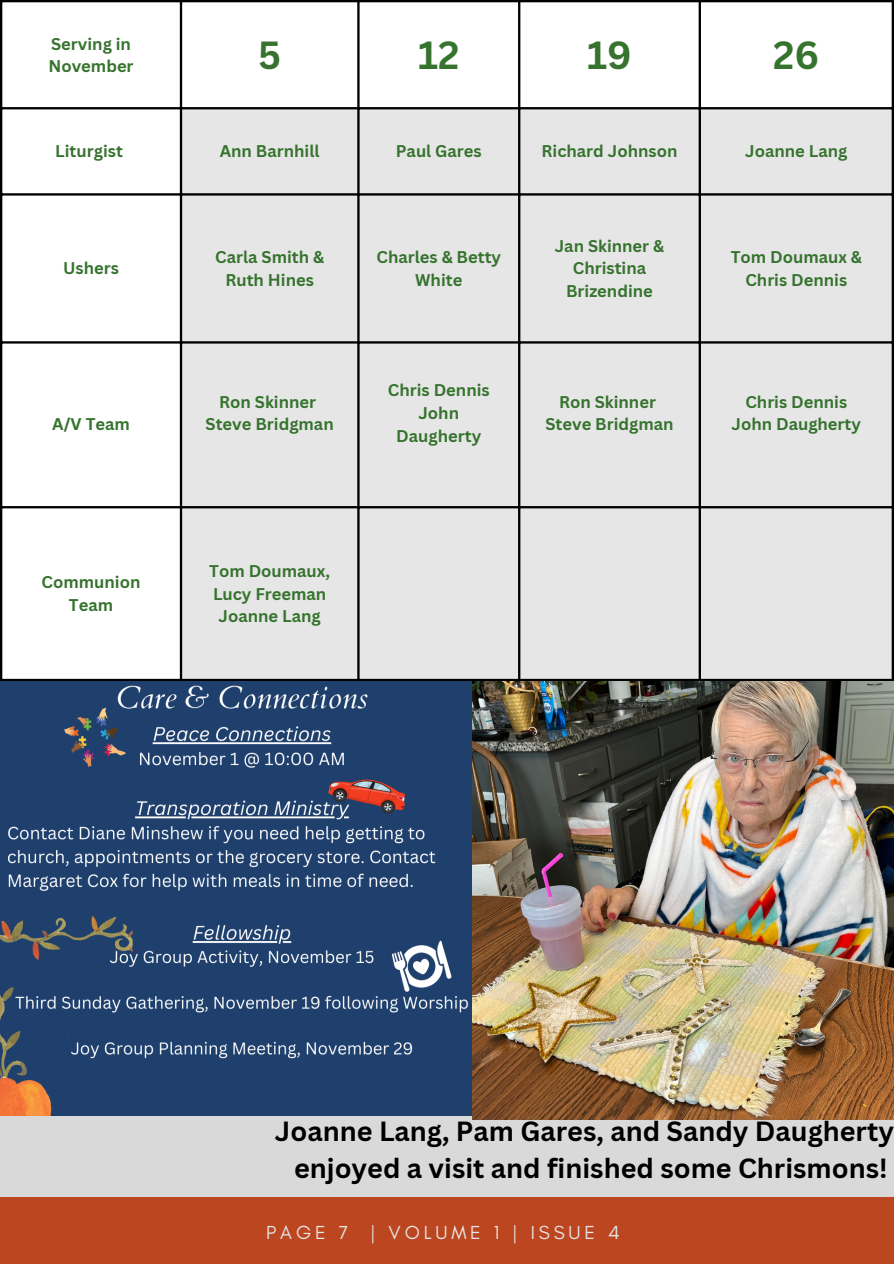
<style>
.page{position:relative;width:894px;height:1264px;background:#fff}
.page>*{position:absolute;margin:0;border:0;box-sizing:border-box;transform-origin:0 0}
.t1{font:700 38.25px "Canva Sans";color:#36732e}
.t2{font:700 27px/37.2px "Canva Sans";color:#000;text-align:center}
.t3{font:19.2px "Glacial Indifference";letter-spacing:.2em;color:#e6e6e6}
.t4{font:700 16.5px/22.5px "Canva Sans";color:#36732e;text-align:center}
</style>
<div class="page">
<div style="left:0;top:0;width:893px;height:1263px;background:#d9d9d9"></div>
<div style="left:0;top:1197px;width:893px;height:66px;background:#bc4620"></div>
<div style="left:2px;top:2px;width:889px;height:677px;background:#fff"></div>
<div style="left:182px;top:109px;width:709px;height:570px;background:#e6e6e6"></div>
<hr style="left:0;top:2px;width:2px;height:677px;background:#000">
<hr style="left:180px;top:2px;width:2px;height:677px;background:#000">
<hr style="left:357px;top:2px;width:2px;height:677px;background:#000">
<hr style="left:518px;top:2px;width:2px;height:677px;background:#000">
<hr style="left:698px;top:2px;width:2px;height:677px;background:#000">
<hr style="left:891px;top:2px;width:2px;height:677px;background:#000">
<hr style="left:0;top:0;width:893px;height:2px;background:#000">
<hr style="left:0;top:107px;width:893px;height:2px;background:#000">
<hr style="left:0;top:193px;width:893px;height:2px;background:#000">
<hr style="left:0;top:341px;width:893px;height:2px;background:#000">
<hr style="left:0;top:506px;width:893px;height:2px;background:#000">
<hr style="left:0;top:679px;width:893px;height:2px;background:#000">
<img style="left:472px;top:681px;width:421px;height:437px">
<img style="left:0;top:681px;width:471px;height:434px">
<p class="t4" style="left:48px;top:32px;width:87px;text-align:left">Serving in<br>November</p>
<p class="t1" style="left:258px;top:28px;width:24px">5</p>
<p class="t1" style="left:418px;top:28px;width:43px">12</p>
<p class="t1" style="left:587px;top:28px;width:46px">19</p>
<p class="t1" style="left:773px;top:28px;width:48px">26</p>
<p class="t4" style="left:55px;top:139px;width:69px">Liturgist</p>
<p class="t4" style="left:220px;top:139px;width:101px">Ann Barnhill</p>
<p class="t4" style="left:396px;top:139px;width:87px">Paul Gares</p>
<p class="t4" style="left:541px;top:139px;width:137px">Richard Johnson</p>
<p class="t4" style="left:745px;top:139px;width:104px">Joanne Lang</p>
<p class="t4" style="left:63px;top:257px;width:57px">Ushers</p>
<p class="t4" style="left:215px;top:245px;width:110px">Carla Smith &amp;<br>Ruth Hines</p>
<p class="t4" style="left:376px;top:245px;width:126px">Charles &amp; Betty<br>White</p>
<p class="t4" style="left:554px;top:234px;width:111px">Jan Skinner &amp;<br>Christina<br>Brizendine</p>
<p class="t4" style="left:730px;top:245px;width:132px">Tom Doumaux &amp;<br>Chris Dennis</p>
<p class="t4" style="left:52px;top:412px;width:79px">A/V Team</p>
<p class="t4" style="left:42px;top:570px;width:100px">Communion</p>
<p class="t4" style="left:69px;top:593px;width:46px">Team</p>
<p class="t4" style="left:219px;top:390px;width:98px">Ron Skinner</p>
<p class="t4" style="left:205px;top:412px;width:130px">Steve Bridgman</p>
<p class="t4" style="left:209px;top:559px;width:122px">Tom Doumaux,<br>Lucy Freeman<br>Joanne Lang</p>
<p class="t4" style="left:388px;top:379px;width:103px">Chris Dennis</p>
<p class="t4" style="left:396px;top:401px;width:86px">John<br>Daugherty</p>
<p class="t4" style="left:559px;top:390px;width:98px">Ron Skinner</p>
<p class="t4" style="left:545px;top:412px;width:130px">Steve Bridgman</p>
<p class="t4" style="left:745px;top:390px;width:103px">Chris Dennis</p>
<p class="t4" style="left:731px;top:412px;width:131px">John Daugherty</p>
<p class="t2" style="left:275px;top:1112px;width:620px">Joanne Lang, Pam Gares, and Sandy Daugherty enjoyed a visit and finished some Chrismons!</p>
<p class="t3" style="left:266px;top:1220px;width:355px">PAGE 7 | VOLUME 1 | ISSUE 4</p>
</div>
